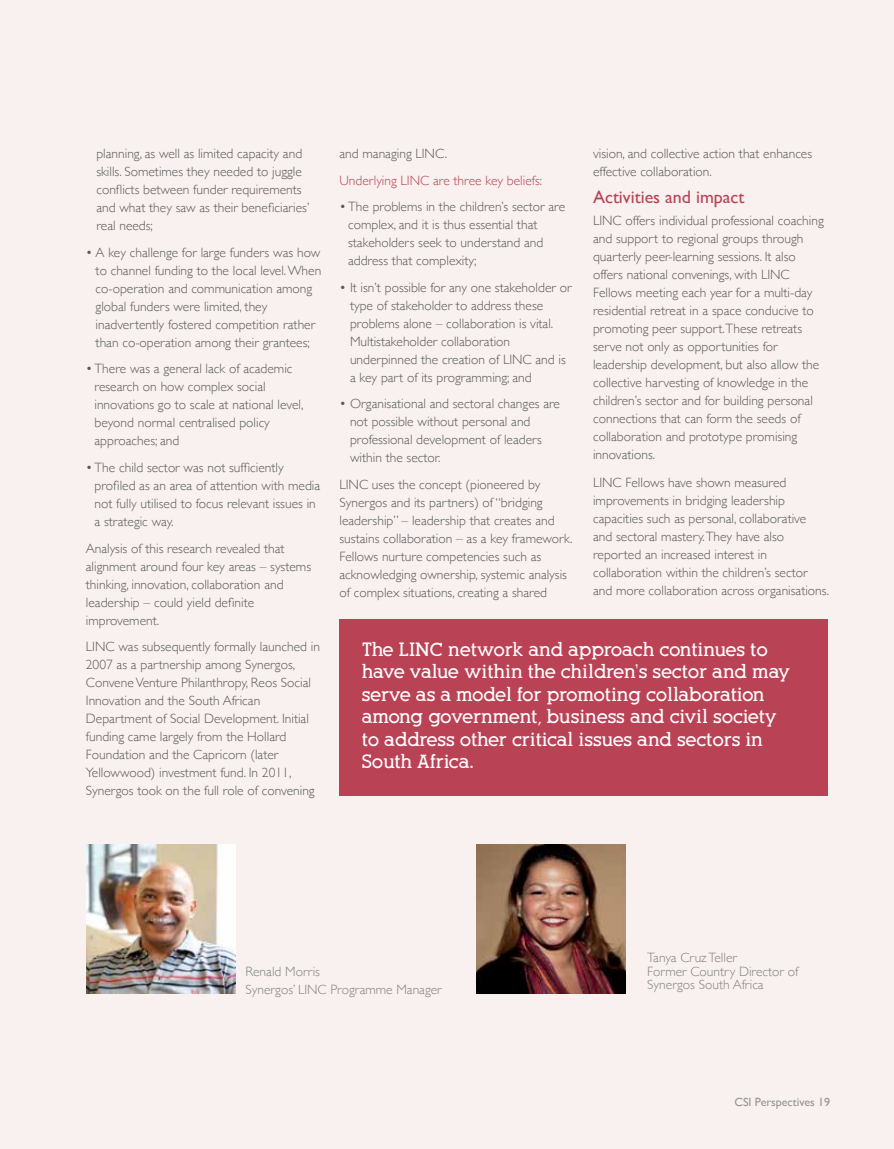
<style>
.page{position:relative;width:894px;height:1149px;background:#fff}
.page>*{position:absolute;margin:0;border:0;box-sizing:border-box;transform-origin:0 0}
.t1{font:700 18.75px/22.5px "Alexandria FLF";color:#fff}
.t2{font:18px "Gill Sans";color:#b94255}
.t3{font:300 13.5px/18px "Gill Sans";color:#58595b}
.t4{font:300 13.5px/13.5px "Gill Sans";color:#808285}
.t5{font:300 13.5px "Gill Sans";color:#b94255}
.t6{font:12px "Gill Sans";color:#939598}
</style>
<div class="page">
<div style="left:0;top:0;width:894px;height:1148px;background:#f9f1ef"></div>
<div style="left:340px;top:619px;width:488px;height:176px;background:#b94255"></div>
<img style="left:86px;top:844px;width:149px;height:149px">
<img style="left:476px;top:844px;width:149px;height:149px">
<p class="t3" style="left:96px;top:144px;width:215px">planning, as well as limited capacity and skills. Sometimes they needed to juggle conflicts between funder requirements and what they saw as their beneficiaries’ real needs;</p>
<p class="t3" style="left:96px;top:243px;width:227px;text-indent:-10px">• A key challenge for large funders was how to channel funding to the local level. When co-operation and communication among global funders were limited, they inadvertently fostered competition rather than co-operation among their grantees;</p>
<p class="t3" style="left:94px;top:359px;width:210px;text-indent:-9px">• There was a general lack of academic research on how complex social innovations go to scale at national level, beyond normal centralised policy approaches; and</p>
<p class="t3" style="left:94px;top:458px;width:227px;text-indent:-9px">• The child sector was not sufficiently profiled as an area of attention with media not fully utilised to focus relevant issues in a strategic way.</p>
<p class="t3" style="left:86px;top:538px;width:227px">Analysis of this research revealed that alignment around four key areas – systems thinking, innovation, collaboration and leadership – could yield definite improvement.</p>
<p class="t3" style="left:86px;top:637px;width:236px">LINC was subsequently formally launched in 2007 as a partnership among Synergos, Convene Venture Philanthropy, Reos Social Innovation and the South African Department of Social Development. Initial funding came largely from the Hollard Foundation and the Capricorn (later Yellowwood) investment fund. In 2011, Synergos took on the full role of convening</p>
<p class="t3" style="left:339px;top:144px;width:109px">and managing LINC.</p>
<p class="t5" style="left:339px;top:169px;width:204px">Underlying LINC are three key beliefs:</p>
<p class="t3" style="left:348px;top:197px;width:219px;text-indent:-9px">• The problems in the children’s sector are complex, and it is thus essential that stakeholders seek to understand and address that complexity;</p>
<p class="t3" style="left:350px;top:277px;width:223px;text-indent:-11px">• It isn’t possible for any one stakeholder or type of stakeholder to address these problems alone – collaboration is vital.<br>Multistakeholder collaboration underpinned the creation of LINC and is a key part of its programming; and</p>
<p class="t3" style="left:350px;top:394px;width:212px;text-indent:-11px">• Organisational and sectoral changes are not possible without personal and professional development of leaders within the sector.</p>
<p class="t3" style="left:339px;top:474px;width:234px">LINC uses the concept (pioneered by Synergos and its partners) of “bridging leadership” – leadership that creates and sustains collaboration – as a key framework.<br>Fellows nurture competencies such as acknowledging ownership, systemic analysis of complex situations, creating a shared</p>
<p class="t3" style="left:593px;top:144px;width:221px">vision, and collective action that enhances effective collaboration.</p>
<h2 class="t2" style="left:593px;top:186px;width:153px">Activities and impact</h2>
<p class="t3" style="left:593px;top:211px;width:232px">LINC offers individual professional coaching and support to regional groups through quarterly peer-learning sessions. It also offers national convenings, with LINC Fellows meeting each year for a multi-day residential retreat in a space conducive to promoting peer support.These retreats serve not only as opportunities for leadership development, but also allow the collective harvesting of knowledge in the children’s sector and for building personal connections that can form the seeds of collaboration and prototype promising innovations.</p>
<p class="t3" style="left:593px;top:472px;width:237px">LINC Fellows have shown measured improvements in bridging leadership capacities such as personal, collaborative<br>and sectoral mastery.They have also reported an increased interest in collaboration within the children’s sector and more collaboration across organisations.</p>
<p class="t1" style="left:362px;top:638px;width:430px">The LINC network and approach continues to have value within the children’s sector and may serve as a model for promoting collaboration among government, business and civil society to address other critical issues and sectors in South Africa.</p>
<p class="t4" style="left:245px;top:961px;width:198px;line-height:17.7px">Renald Morris<br>Synergos’ LINC Programme Manager</p>
<p class="t4" style="left:647px;top:950px;width:153px">Tanya Cruz Teller<br>Former Country Director of<br>Synergos South Africa</p>
<p class="t6" style="left:734px;top:1094px;width:97px">CSI Perspectives 19</p>
</div>
